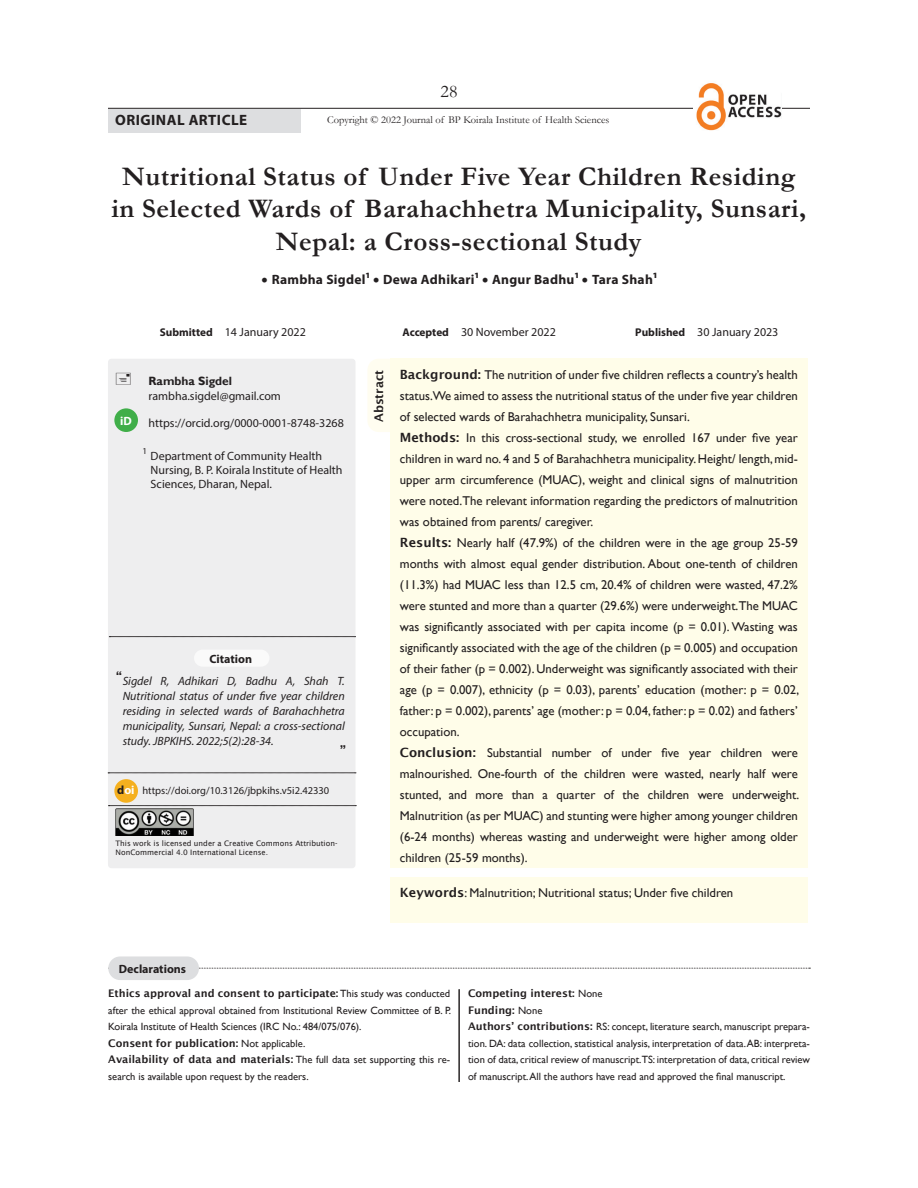
<style>
.page{position:relative;width:918px;height:1188px;background:#fff}
.page>*{position:absolute;margin:0;border:0;box-sizing:border-box;transform-origin:0 0}
.Title_of_Article{font:700 27px/32.4px "Garamond";letter-spacing:.02em;color:#231f20;text-align:center}
.t1{font:18px "Garamond";color:#231f20}
.type_of_article_styl{font:700 15px "Myriad Pro";letter-spacing:.03em;color:#231f20}
.Authors{font:700 13.5px "Myriad Pro";letter-spacing:.02em;color:#231f20}
.Abstract_Text_OA{font:12.75px/21px "Gill Sans";color:#231f20;text-align:justify}
.Abstract_Text{font:12.75px "Gill Sans";color:#231f20}
.Abstract_Text_OA-2{font:600 12.75px "Lucida Sans";color:#231f20}
.Abstract_Text_OA-3{font:12px/14.4px "Myriad Pro";color:#231f20}
.Abstract_Text_OA-4{font:italic 12px/15px "Myriad Pro";color:#231f20;text-align:justify}
.t2{font:700 12px "Myriad Pro";color:#231f20}
.Empty_Cell_Gill_Sans{font:700 12px "Gill Sans";color:#231f20}
.Abstract_Text_OA-5{font:600 12px "Lucida Sans";color:#231f20}
.t3{font:700 12px "Myriad Pro";color:#fff}
.Abstract_Text_OA-6{font:700 11.25px "Myriad Pro";color:#231f20}
.Acknowledgement_Mini{font:10.5px/16.5px "Gill Sans";color:#231f20;text-align:justify}
.Acknowledgement_Mini-2{font:600 10.5px "Lucida Sans";color:#231f20}
.Copyright_text{font:10.5px "Garamond";color:#231f20}
.t4{font:10.5px "Myriad Pro";color:#231f20}
.Abstract_Text_OA-7{font:9px "Myriad Pro";color:#231f20}
.t5{font:7.5px/9px "Lucida Sans";color:#231f20}
.s1{color:#231f20}
.s2{font-family:"Lucida Sans";font-weight:600}
.s3{font-family:"Gill Sans";font-weight:400}
</style>
<div class="page">
<div style="left:108px;top:359px;width:248px;height:509px;background:#eeeeef;border-radius:4px"></div>
<div style="left:108px;top:109px;width:193px;height:24px;background:#dddee0"></div>
<svg style="left:199px;top:968px;width:611px;height:1px"></svg>
<div style="left:390px;top:877px;width:418px;height:46px;background:#fffde9"></div>
<hr style="left:108px;top:108px;width:702px;height:1px;background:#231f20">
<img style="left:694px;top:83px;width:88px;height:48px">
<svg style="left:109px;top:636px;width:247px;height:1px"></svg>
<svg style="left:108px;top:773px;width:248px;height:1px"></svg>
<svg style="left:108px;top:805px;width:248px;height:1px"></svg>
<hr style="left:459px;top:989px;width:1px;height:93px;background:#231f20">
<div style="left:108px;top:956px;width:91px;height:24px;background:#dddee0;border-radius:12px"></div>
<div style="left:390px;top:359px;width:418px;height:509px;background:#fffde9"></div>
<div style="left:368px;top:359px;width:22px;height:73px;background:#fffdf0"></div>
<div style="left:114px;top:408px;width:24px;height:24px;background:#40ae49;border-radius:50%"></div>
<div style="left:114px;top:779px;width:24px;height:24px;background:#f5b01f;border-radius:50%"></div>
<img style="left:116px;top:809px;width:77px;height:27px">
<div style="left:194px;top:650px;width:76px;height:17px;background:#fafafa;border-radius:9px"></div>
<p class="type_of_article_styl" style="left:115px;top:110px;width:133px">ORIGINAL ARTICLE</p>
<h2 class="t1" style="left:441px;top:79px;width:18px">28</h2>
<p class="Copyright_text" style="left:327px;top:112px;width:284px">Copyright © 2022 Journal of BP Koirala Institute of Health Sciences</p>
<p class="Title_of_Article" style="left:111px;top:160px;width:696px">Nutritional Status of Under Five Year Children Residing in Selected Wards of Barahachhetra Municipality, Sunsari,<br>Nepal: a Cross-sectional Study</p>
<p class="Authors" style="left:262px;top:271px;width:397px">• Rambha Sigdel1 • Dewa Adhikari1 • Angur Badhu1 • Tara Shah1</p>
<p class="Abstract_Text_OA-6" style="left:160px;top:325px;width:54px">Submitted</p>
<p class="Abstract_Text_OA-3" style="left:225px;top:325px;width:83px">14 January 2022</p>
<p class="Abstract_Text_OA-6" style="left:403px;top:325px;width:48px">Accepted</p>
<p class="Abstract_Text_OA-3" style="left:461px;top:325px;width:96px">30 November 2022</p>
<p class="Abstract_Text_OA-6" style="left:635px;top:325px;width:52px">Published</p>
<p class="Abstract_Text_OA-3" style="left:697px;top:325px;width:83px">30 January 2023</p>
<p class="t3" style="left:120px;top:413px;width:13px">iD</p>
<p class="Empty_Cell_Gill_Sans" style="left:149px;top:373px;width:85px">Rambha Sigdel</p>
<p class="Abstract_Text_OA-3" style="left:149px;top:389px;width:134px">rambha.sigdel@gmail.com</p>
<p class="Abstract_Text_OA-3" style="left:149px;top:415px;width:197px">https://orcid.org/0000-0001-8748-3268</p>
<p class="Abstract_Text_OA-7" style="left:143px;top:445px;width:6px">1</p>
<p class="Abstract_Text_OA-3" style="left:151px;top:448px;width:193px">Department of Community Health<br>Nursing, B. P. Koirala Institute of Health<br>Sciences, Dharan, Nepal.</p>
<p class="t2" style="left:209px;top:651px;width:44px">Citation</p>
<p class="Abstract_Text_OA-2" style="left:116px;top:669px;width:7px">“</p>
<p class="Abstract_Text_OA-4" style="left:123px;top:673px;width:224px">Sigdel R, Adhikari D, Badhu A, Shah T.<br>Nutritional status of under five year children residing in selected wards of Barahachhetra municipality, Sunsari, Nepal: a cross-sectional study. JBPKIHS. 2022;5(2):28-34.</p>
<p class="Abstract_Text_OA-2" style="left:340px;top:743px;width:7px">”</p>
<p class="t3" style="left:117px;top:782px;width:19px"><span class="s1">d</span>oi</p>
<p class="t4" style="left:143px;top:784px;width:188px">https://doi.org/10.3126/jbpkihs.v5i2.42330</p>
<p class="t5" style="left:116px;top:838px;width:223px">This work is licensed under a Creative Commons Attribution-<br>NonCommercial 4.0 International License.</p>
<p class="t2" style="left:119px;top:961px;width:69px">Declarations</p>
<p class="Abstract_Text_OA-5" style="left:372px;top:422px;width:54px;rotate:-90deg">Abstract</p>
<p class="Abstract_Text_OA" style="left:400px;top:364px;width:399px"><span class="s2">Background:</span> The nutrition of under five children reflects a country’s health status.We aimed to assess the nutritional status of the under five year children of selected wards of Barahachhetra municipality, Sunsari.</p>
<p class="Abstract_Text_OA" style="left:400px;top:427px;width:399px"><span class="s2">Methods:</span> In this cross-sectional study, we enrolled 167 under five year children in ward no. 4 and 5 of Barahachhetra municipality. Height/ length, mid&shy;upper arm circumference (MUAC), weight and clinical signs of malnutrition were noted.The relevant information regarding the predictors of malnutrition was obtained from parents/ caregiver.</p>
<p class="Abstract_Text_OA" style="left:400px;top:532px;width:401px"><span class="s2">Results:</span> Nearly half (47.9%) of the children were in the age group 25-59 months with almost equal gender distribution. About one-tenth of children (11.3%) had MUAC less than 12.5 cm, 20.4% of children were wasted, 47.2% were stunted and more than a quarter (29.6%) were underweight.The MUAC was significantly associated with per capita income (p = 0.01). Wasting was significantly associated with the age of the children (p = 0.005) and occupation of their father (p = 0.002). Underweight was significantly associated with their age (p = 0.007), ethnicity (p = 0.03), parents’ education (mother: p = 0.02, father: p = 0.002), parents’ age (mother: p = 0.04, father: p = 0.02) and fathers’ occupation.</p>
<p class="Abstract_Text_OA" style="left:400px;top:742px;width:401px"><span class="s2">Conclusion:</span> Substantial number of under five year children were malnourished. One-fourth of the children were wasted, nearly half were stunted, and more than a quarter of the children were underweight.<br>Malnutrition (as per MUAC) and stunting were higher among younger children (6-24 months) whereas wasting and underweight were higher among older children (25-59 months).</p>
<p class="Abstract_Text" style="left:400px;top:885px;width:335px"><span class="s2">Keywords</span>: Malnutrition; Nutritional status; Under five children</p>
<p class="Acknowledgement_Mini" style="left:108px;top:986px;width:344px"><span class="s2">Ethics approval and consent to participate:</span> This study was conducted after the ethical approval obtained from Institutional Review Committee of B. P.<br>Koirala Institute of Health Sciences (IRC No.: 484/075/076).</p>
<p class="Acknowledgement_Mini-2" style="left:108px;top:1037px;width:199px">Consent for publication: <span class="s3">Not applicable.</span></p>
<p class="Acknowledgement_Mini" style="left:108px;top:1052px;width:343px"><span class="s2">Availability of data and materials:</span> The full data set supporting this re&shy;search is available upon request by the readers.</p>
<p class="Acknowledgement_Mini-2" style="left:468px;top:988px;width:136px">Competing interest: <span class="s3">None</span></p>
<p class="Acknowledgement_Mini-2" style="left:468px;top:1004px;width:76px">Funding: <span class="s3">None</span></p>
<p class="Acknowledgement_Mini" style="left:468px;top:1019px;width:343px"><span class="s2">Authors’ contributions:</span> RS: concept, literature search, manuscript prepara&shy;tion. DA: data collection, statistical analysis, interpretation of data. AB: interpreta&shy;tion of data, critical review of manuscript.TS: interpretation of data, critical review of manuscript. All the authors have read and approved the final manuscript.</p>
</div>
